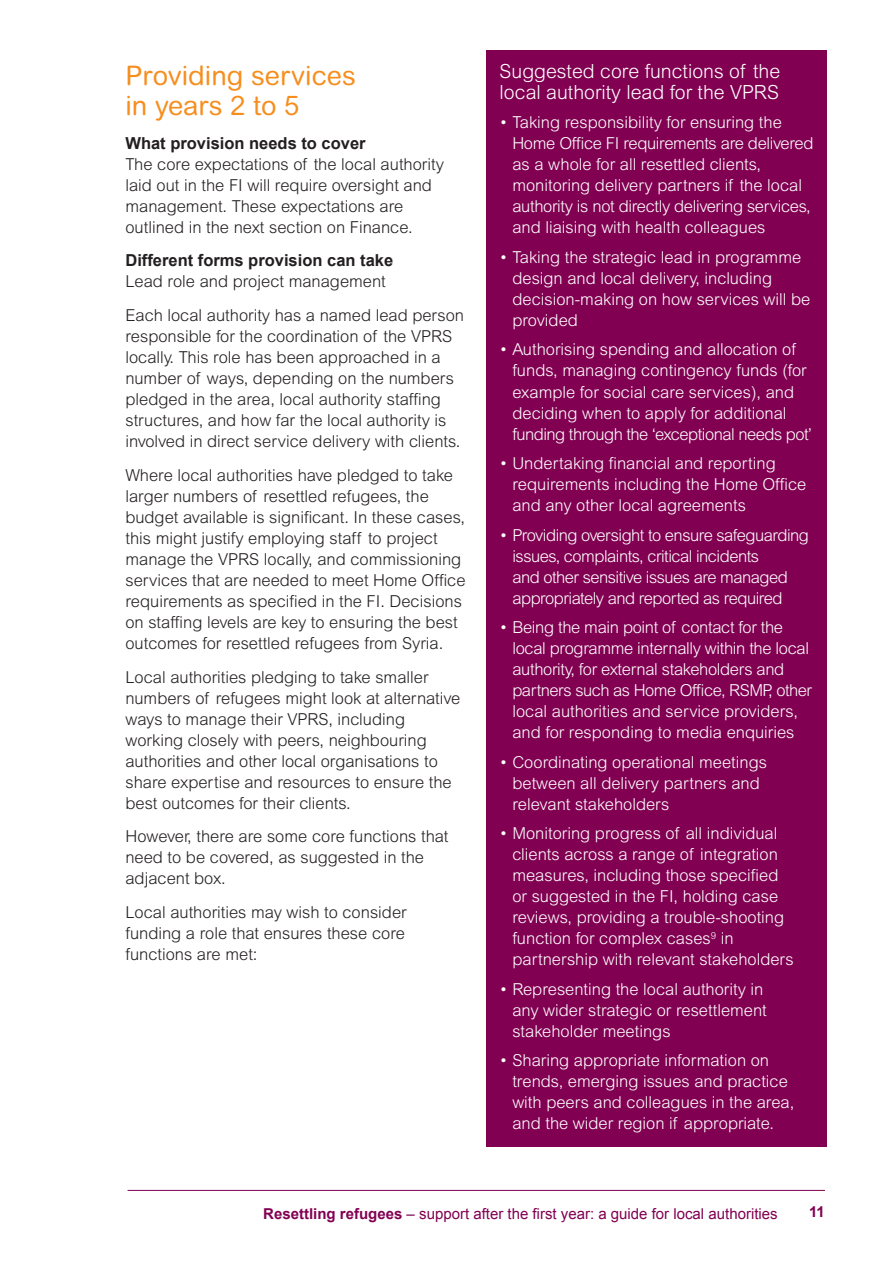
<style>
.page{position:relative;width:893px;height:1263px;background:#fff}
.page>*{position:absolute;margin:0;border:0;box-sizing:border-box;transform-origin:0 0}
.A4_Subhead{font:27px/30px "Arial Rounded MT";color:#f68e1e}
.shaded_claret_title{font:300 19.5px/21px "Arial MT Std";color:#fff}
.A4_Body{font:300 16.5px/21px "Arial MT Std";color:#231f20}
.t1{font:300 16.5px/21px "Arial MT Std";color:#fff}
.t2{font:300 16.5px/21px "Arial MT Std";letter-spacing:-.02em;color:#fff}
.t3{font:300 16.5px/21px "Arial MT Std";letter-spacing:-.03em;color:#fff}
.A4_Minor_subhead{font:700 16.5px "Arial";color:#231f20}
.t4{font:15px "Arial";color:#820052}
.t5{font:700 15px "Arial";color:#820052}
.s1{font-weight:700}
</style>
<div class="page">
<hr style="left:128px;top:1190px;width:697px;height:1px;background:#820052">
<div style="left:487px;top:50px;width:340px;height:68px;background:#820052"></div>
<div style="left:487px;top:103px;width:340px;height:149px;background:#820052"></div>
<div style="left:487px;top:237px;width:340px;height:107px;background:#820052"></div>
<div style="left:487px;top:330px;width:340px;height:128px;background:#820052"></div>
<div style="left:487px;top:443px;width:340px;height:86px;background:#820052"></div>
<div style="left:487px;top:515px;width:340px;height:107px;background:#820052"></div>
<div style="left:487px;top:607px;width:340px;height:149px;background:#820052"></div>
<div style="left:487px;top:742px;width:340px;height:86px;background:#820052"></div>
<div style="left:487px;top:813px;width:340px;height:170px;background:#820052"></div>
<div style="left:487px;top:969px;width:340px;height:86px;background:#820052"></div>
<div style="left:487px;top:1040px;width:340px;height:107px;background:#820052"></div>
<p class="A4_Subhead" style="left:125px;top:60px;width:232px">Providing services in years 2 to 5</p>
<p class="A4_Minor_subhead" style="left:125px;top:132px;width:242px">What provision needs to cover</p>
<p class="A4_Body" style="left:125px;top:153px;width:320px">The core expectations of the local authority laid out in the FI will require oversight and management. These expectations are outlined in the next section on Finance.</p>
<p class="A4_Minor_subhead" style="left:125px;top:249px;width:269px">Different forms provision can take</p>
<p class="A4_Body" style="left:125px;top:271px;width:262px">Lead role and project management</p>
<p class="A4_Body" style="left:125px;top:305px;width:340px">Each local authority has a named lead person responsible for the coordination of the VPRS locally. This role has been approached in a number of ways, depending on the numbers pledged in the area, local authority staffing structures, and how far the local authority is involved in direct service delivery with clients.</p>
<p class="A4_Body" style="left:125px;top:464px;width:342px">Where local authorities have pledged to take larger numbers of resettled refugees, the budget available is significant. In these cases, this might justify employing staff to project manage the VPRS locally, and commissioning services that are needed to meet Home Office requirements as specified in the FI. Decisions on staffing levels are key to ensuring the best outcomes for resettled refugees from Syria.</p>
<p class="A4_Body" style="left:125px;top:666px;width:336px">Local authorities pledging to take smaller numbers of refugees might look at alternative ways to manage their VPRS, including working closely with peers, neighbouring authorities and other local organisations to share expertise and resources to ensure the best outcomes for their clients.</p>
<p class="A4_Body" style="left:125px;top:826px;width:325px">However, there are some core functions that need to be covered, as suggested in the adjacent box.</p>
<p class="A4_Body" style="left:125px;top:902px;width:283px;text-align:justify">Local authorities may wish to consider funding a role that ensures these core functions are met:</p>
<p class="shaded_claret_title" style="left:500px;top:61px;width:282px">Suggested core functions of the local authority lead for the VPRS</p>
<p class="t1" style="left:512px;top:112px;width:303px;text-indent:-13px">• Taking responsibility for ensuring the Home Office FI requirements are delivered as a whole for all resettled clients, monitoring delivery partners if the local authority is not directly delivering services, and liaising with health colleagues</p>
<p class="t1" style="left:512px;top:247px;width:299px;text-indent:-13px">• Taking the strategic lead in programme design and local delivery, including decision-making on how services will be provided</p>
<p class="t1" style="left:512px;top:339px;width:301px;text-indent:-13px">• Authorising spending and allocation of funds, managing contingency funds (for example for social care services), and deciding when to apply for additional funding through the ‘exceptional needs pot’</p>
<p class="t1" style="left:512px;top:453px;width:296px;text-indent:-13px">• Undertaking financial and reporting requirements including the Home Office and any other local agreements</p>
<p class="t3" style="left:512px;top:524px;width:298px;text-indent:-13px">• Providing oversight to ensure safeguarding issues, complaints, critical incidents<br>and other sensitive issues are managed appropriately and reported as required</p>
<p class="t2" style="left:512px;top:617px;width:301px;text-indent:-13px">• Being the main point of contact for the local programme internally within the local authority, for external stakeholders and partners such as Home Office, RSMP, other local authorities and service providers, and for responding to media enquiries</p>
<p class="t1" style="left:512px;top:751px;width:256px;text-indent:-13px">• Coordinating operational meetings between all delivery partners and relevant stakeholders</p>
<p class="t1" style="left:512px;top:823px;width:283px;text-indent:-13px">• Monitoring progress of all individual clients across a range of integration measures, including those specified or suggested in the FI, holding case reviews, providing a trouble-shooting function for complex cases<sup>9</sup> in partnership with relevant stakeholders</p>
<p class="t1" style="left:512px;top:978px;width:256px;text-indent:-13px">• Representing the local authority in any wider strategic or resettlement stakeholder meetings</p>
<p class="t1" style="left:512px;top:1050px;width:283px;text-indent:-13px">• Sharing appropriate information on trends, emerging issues and practice with peers and colleagues in the area, and the wider region if appropriate.</p>
<p class="t4" style="left:263px;top:1203px;width:516px"><span class="s1">Resettling refugees</span> – support after the first year: a guide for local authorities</p>
<p class="t5" style="left:809px;top:1202px;width:17px">11</p>
</div>
